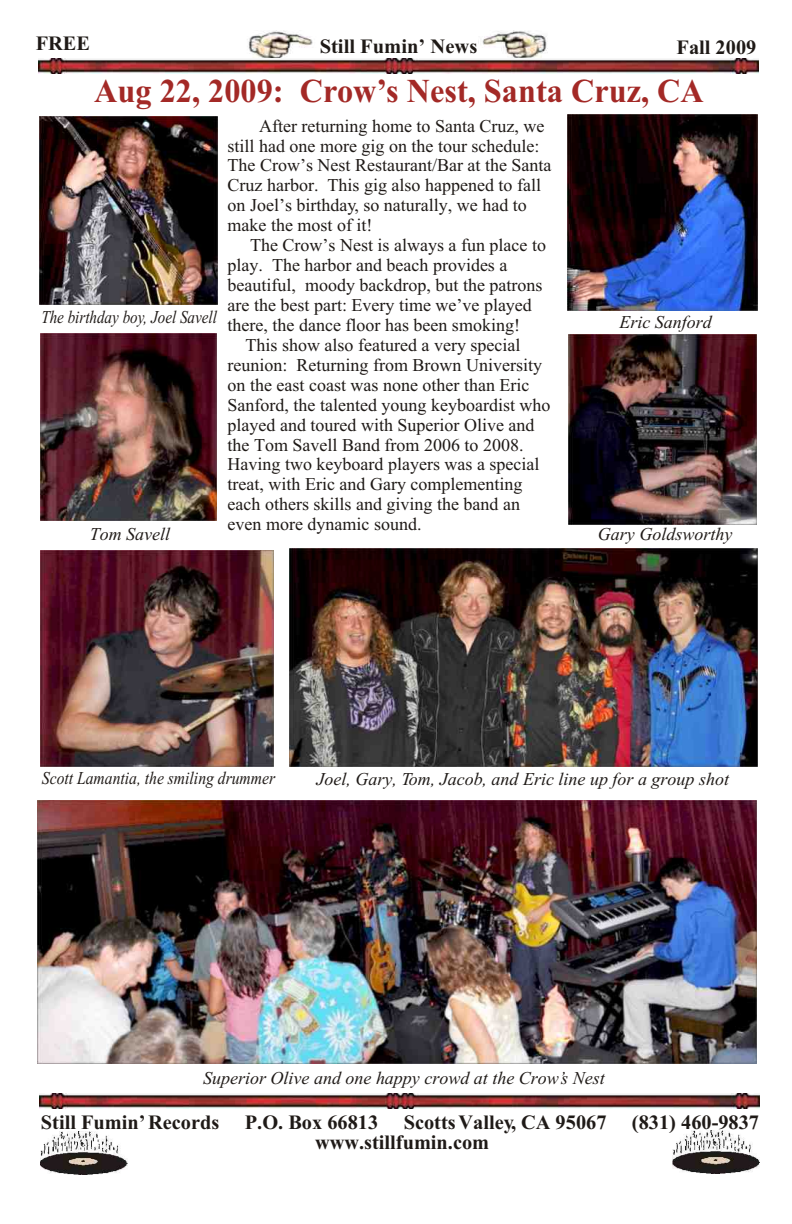
<style>
.page{position:relative;width:792px;height:1224px;background:#fff}
.page>*{position:absolute;margin:0;border:0;box-sizing:border-box;transform-origin:0 0}
.t1{font:700 33.4px "Times New Roman";color:#a32926}
.t2{font:700 20.4px "Times New Roman";color:#1f1a17}
.t3{font:18px/20px "Times New Roman";color:#1f1a17}
.t4{font:italic 18px "Times New Roman";color:#1f1a17}
.t5{font:italic 18px "Times New Roman";color:#1f1a17;scale:.87 1}
.t6{font:italic 18px "Times New Roman";color:#1f1a17;scale:.84 1}
</style>
<div class="page">
<img style="left:40px;top:1094px;width:720px;height:14px">
<img style="left:672px;top:1131px;width:87px;height:43px">
<img style="left:40px;top:1131px;width:87px;height:43px">
<img style="left:247px;top:30px;width:301px;height:29px">
<img style="left:38px;top:59px;width:721px;height:14px">
<img style="left:40px;top:333px;width:177px;height:188px">
<img style="left:568px;top:114px;width:189px;height:197px">
<img style="left:38px;top:801px;width:719px;height:262px">
<img style="left:40px;top:116px;width:178px;height:189px">
<img style="left:41px;top:550px;width:233px;height:217px">
<img style="left:568px;top:334px;width:189px;height:190px">
<img style="left:289px;top:549px;width:468px;height:218px">
<p class="t2" style="left:36px;top:37px;width:56px">FREE</p>
<p class="t2" style="left:320px;top:39px;width:159px">Still Fumin’ News</p>
<p class="t2" style="left:677px;top:40px;width:81px">Fall 2009</p>
<h1 class="t1" style="left:94px;top:79px;width:611px">Aug 22, 2009: Crow’s Nest, Santa Cruz, CA</h1>
<p class="t3" style="left:228px;top:117px;width:325px;text-indent:32px">After returning home to Santa Cruz, we still had one more gig on the tour schedule:<br>The Crow’s Nest Restaurant/Bar at the Santa Cruz harbor. This gig also happened to fall on Joel’s birthday, so naturally, we had to make the most of it!</p>
<p class="t3" style="left:228px;top:237px;width:320px;text-indent:22px">The Crow’s Nest is always a fun place to play. The harbor and beach provides a beautiful, moody backdrop, but the patrons are the best part: Every time we’ve played there, the dance floor has been smoking!</p>
<p class="t3" style="left:228px;top:337px;width:324px;text-indent:18px">This show also featured a very special reunion: Returning from Brown University on the east coast was none other than Eric Sanford, the talented young keyboardist who played and toured with Superior Olive and the Tom Savell Band from 2006 to 2008.<br>Having two keyboard players was a special treat, with Eric and Gary complementing each others skills and giving the band an even more dynamic sound.</p>
<p class="t6" style="left:41px;top:310px;width:211px">The birthday boy, Joel Savell</p>
<p class="t4" style="left:619px;top:316px;width:94px">Eric Sanford</p>
<p class="t4" style="left:90px;top:528px;width:82px">Tom Savell</p>
<p class="t4" style="left:598px;top:528px;width:136px">Gary Goldsworthy</p>
<p class="t5" style="left:42px;top:772px;width:270px">Scott Lamantia, the smiling drummer</p>
<p class="t4" style="left:316px;top:773px;width:414px">Joel, Gary, Tom, Jacob, and Eric line up for a group shot</p>
<p class="t4" style="left:203px;top:1071px;width:403px">Superior Olive and one happy crowd at the Crow’s Nest</p>
<p class="t2" style="left:41px;top:1115px;width:339px">Still Fumin’ Records P.O. Box 66813</p>
<p class="t2" style="left:404px;top:1115px;width:204px">Scotts Valley, CA 95067</p>
<p class="t2" style="left:632px;top:1115px;width:129px">(831) 460-9837</p>
<p class="t2" style="left:315px;top:1135px;width:176px">www.stillfumin.com</p>
</div>
